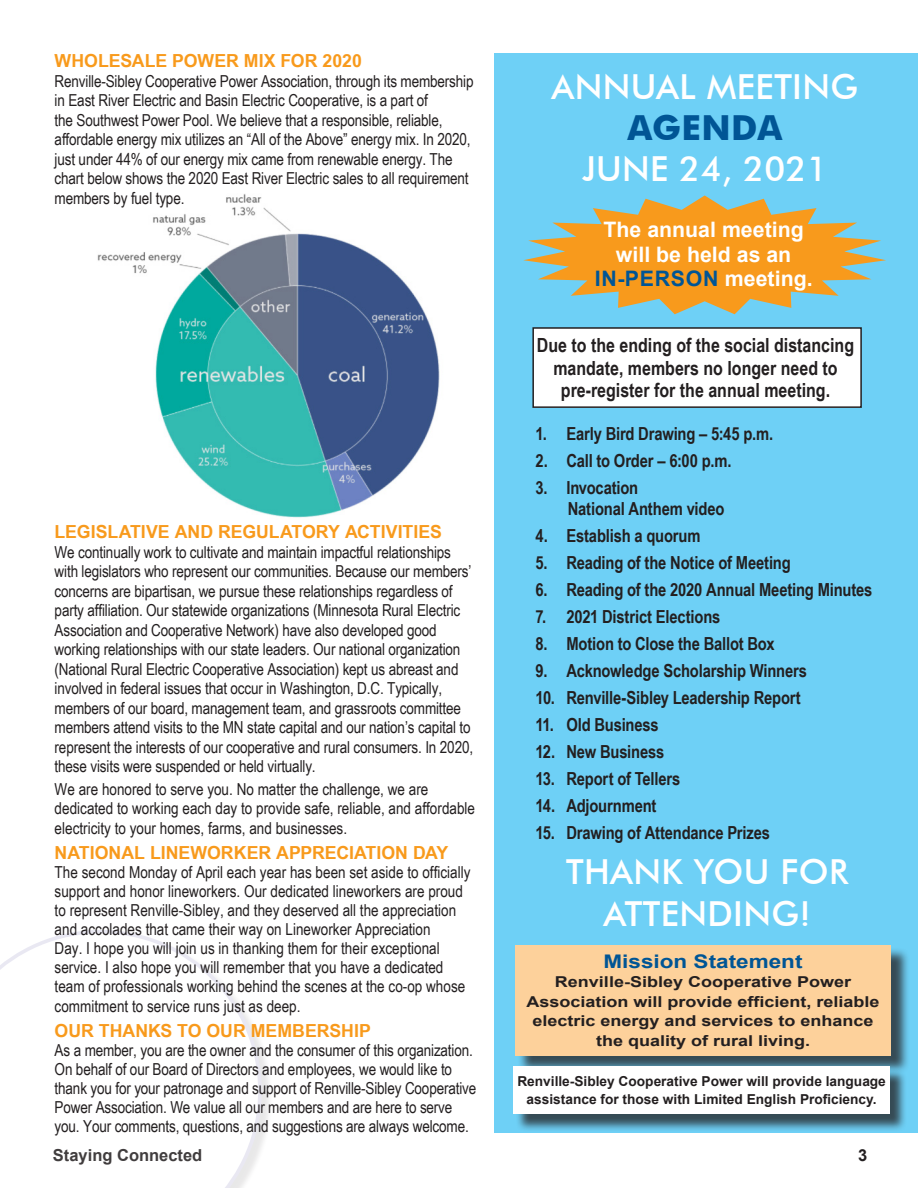
<style>
.page{position:relative;width:918px;height:1188px;background:#fff}
.page>*{position:absolute;margin:0;border:0;box-sizing:border-box;transform-origin:0 0}
.t1{font:500 34.5px/41.4px "Futura BT";letter-spacing:.01em;color:#fff;text-align:center}
.body_text{font:700 21.3px/24.6px "Arial";color:#fff;text-align:center}
.body_text-2{font:700 19.5px/22.5px "Arial Narrow";color:#231f20;text-align:center}
.t2{font:700 18.75px "Arial";color:#005595;scale:1.2 1}
.agenda_2018{font:700 18px/21px "Arial Narrow";letter-spacing:-.01em;color:#231f20}
.SUBHEAD_arial_narrow{font:700 18px "Arial Narrow";color:#f89a1c;scale:1.2 1}
.body_text-3{font:16.5px/19.5px "Arial Narrow";letter-spacing:-.01em;color:#231f20}
.t3{font:700 16.5px "Arial";color:#231f20}
.t4{font:700 15px/19.5px "Arial";color:#231f20;text-align:center;scale:1.2 1}
.t5{font:700 13.65px/17.9px "Arial";color:#231f20;text-align:center}
.s1{font-weight:700;color:#005595}
.s2{color:#005595}
</style>
<div class="page">
<img style="left:97px;top:194px;width:343px;height:324px">
<div style="left:495px;top:53px;width:423px;height:1080px;background:#6ed0f6"></div>
<div style="left:517px;top:947px;width:393px;height:127px;background:#231f20;opacity:.75"></div>
<div style="left:515px;top:945px;width:376px;height:110px;background:#fdd19b"></div>
<div style="left:516px;top:1069px;width:391px;height:63px;background:#231f20;opacity:.75"></div>
<div style="left:514px;top:1066px;width:376px;height:48px;background:#fff"></div>
<svg style="left:523px;top:195px;width:363px;height:119px"></svg>
<div style="left:533px;top:328px;width:328px;height:79px;background:#fff"></div>
<div style="left:532px;top:327px;width:330px;height:81px;border:2px solid #231f20"></div>
<div style="left:0;top:931px;width:273px;height:257px;background:#231f20;opacity:.75"></div>
<svg style="left:0;top:930px;width:262px;height:258px"></svg>
<p class="SUBHEAD_arial_narrow" style="left:55px;top:47px;width:258px">WHOLESALE POWER MIX FOR 2020</p>
<p class="body_text-3" style="left:55px;top:70px;width:420px">Renville-Sibley Cooperative Power Association, through its membership in East River Electric and Basin Electric Cooperative, is a part of<br>the Southwest Power Pool. We believe that a responsible, reliable, affordable energy mix utilizes an “All of the Above” energy mix. In 2020, just under 44% of our energy mix came from renewable energy. The chart below shows the 2020 East River Electric sales to all requirement members by fuel type.</p>
<p class="SUBHEAD_arial_narrow" style="left:55px;top:518px;width:324px">LEGISLATIVE AND REGULATORY ACTIVITIES</p>
<p class="body_text-3" style="left:55px;top:541px;width:420px">We continually work to cultivate and maintain impactful relationships with legislators who represent our communities. Because our members’ concerns are bipartisan, we pursue these relationships regardless of party affiliation. Our statewide organizations (Minnesota Rural Electric Association and Cooperative Network) have also developed good working relationships with our state leaders. Our national organization (National Rural Electric Cooperative Association) kept us abreast and involved in federal issues that occur in Washington, D.C. Typically, members of our board, management team, and grassroots committee members attend visits to the MN state capital and our nation’s capital to represent the interests of our cooperative and rural consumers. In 2020, these visits were suspended or held virtually.</p>
<p class="body_text-3" style="left:55px;top:779px;width:422px">We are honored to serve you. No matter the challenge, we are dedicated to working each day to provide safe, reliable, and affordable electricity to your homes, farms, and businesses.</p>
<p class="SUBHEAD_arial_narrow" style="left:55px;top:839px;width:330px">NATIONAL LINEWORKER APPRECIATION DAY</p>
<p class="body_text-3" style="left:55px;top:862px;width:417px">The second Monday of April each year has been set aside to officially support and honor lineworkers. Our dedicated lineworkers are proud to represent Renville-Sibley, and they deserved all the appreciation and accolades that came their way on Lineworker Appreciation<br>Day. I hope you will join us in thanking them for their exceptional service. I also hope you will remember that you have a dedicated team of professionals working behind the scenes at the co-op whose commitment to service runs just as deep.</p>
<p class="SUBHEAD_arial_narrow" style="left:55px;top:1017px;width:265px">OUR THANKS TO OUR MEMBERSHIP</p>
<p class="body_text-3" style="left:55px;top:1040px;width:423px">As a member, you are the owner and the consumer of this organization.<br>On behalf of our Board of Directors and employees, we would like to thank you for your patronage and support of Renville-Sibley Cooperative Power Association. We value all our members and are here to serve you. Your comments, questions, and suggestions are always welcome.</p>
<p class="t1" style="left:552px;top:65px;width:308px">ANNUAL MEETING<br><span class="s1">AGENDA</span></p>
<p class="t1" style="left:582px;top:148px;width:247px">JUNE 24, 2021</p>
<p class="body_text" style="left:595px;top:218px;width:219px">The annual meeting will be held as an<br><span class="s2">IN-PERSON</span> meeting.</p>
<p class="body_text-2" style="left:537px;top:333px;width:319px">Due to the ending of the social distancing mandate, members no longer need to pre-register for the annual meeting.</p>
<p class="agenda_2018" style="left:536px;top:422px;width:239px">1. Early Bird Drawing – 5:45 p.m.</p>
<p class="agenda_2018" style="left:536px;top:449px;width:197px">2. Call to Order – 6:00 p.m.</p>
<p class="agenda_2018" style="left:568px;top:476px;width:158px;text-indent:-32px">3. Invocation<br>National Anthem video</p>
<p class="agenda_2018" style="left:536px;top:524px;width:167px">4. Establish a quorum</p>
<p class="agenda_2018" style="left:536px;top:551px;width:257px">5. Reading of the Notice of Meeting</p>
<p class="agenda_2018" style="left:536px;top:578px;width:338px">6. Reading of the 2020 Annual Meeting Minutes</p>
<p class="agenda_2018" style="left:536px;top:605px;width:186px">7. 2021 District Elections</p>
<p class="agenda_2018" style="left:536px;top:632px;width:241px">8. Motion to Close the Ballot Box</p>
<p class="agenda_2018" style="left:536px;top:659px;width:273px">9. Acknowledge Scholarship Winners</p>
<p class="agenda_2018" style="left:536px;top:686px;width:267px">10. Renville-Sibley Leadership Report</p>
<p class="agenda_2018" style="left:536px;top:713px;width:125px">11. Old Business</p>
<p class="agenda_2018" style="left:536px;top:740px;width:130px">12. New Business</p>
<p class="agenda_2018" style="left:536px;top:767px;width:146px">13. Report of Tellers</p>
<p class="agenda_2018" style="left:536px;top:795px;width:122px">14. Adjournment</p>
<p class="agenda_2018" style="left:536px;top:822px;width:236px">15. Drawing of Attendance Prizes</p>
<p class="t1" style="left:566px;top:851px;width:284px">THANK YOU FOR<br>ATTENDING!</p>
<p class="t2" style="left:604px;top:948px;width:167px">Mission Statement</p>
<p class="t4" style="left:526px;top:973px;width:296px">Renville-Sibley Cooperative Power Association will provide efficient, reliable electric energy and services to enhance the quality of rural living.</p>
<p class="t5" style="left:517px;top:1073px;width:370px">Renville-Sibley Cooperative Power will provide language assistance for those with Limited English Proficiency.</p>
<p class="t3" style="left:53px;top:1143px;width:151px">Staying Connected</p>
<p class="t3" style="left:858px;top:1144px;width:11px">3</p>
</div>
